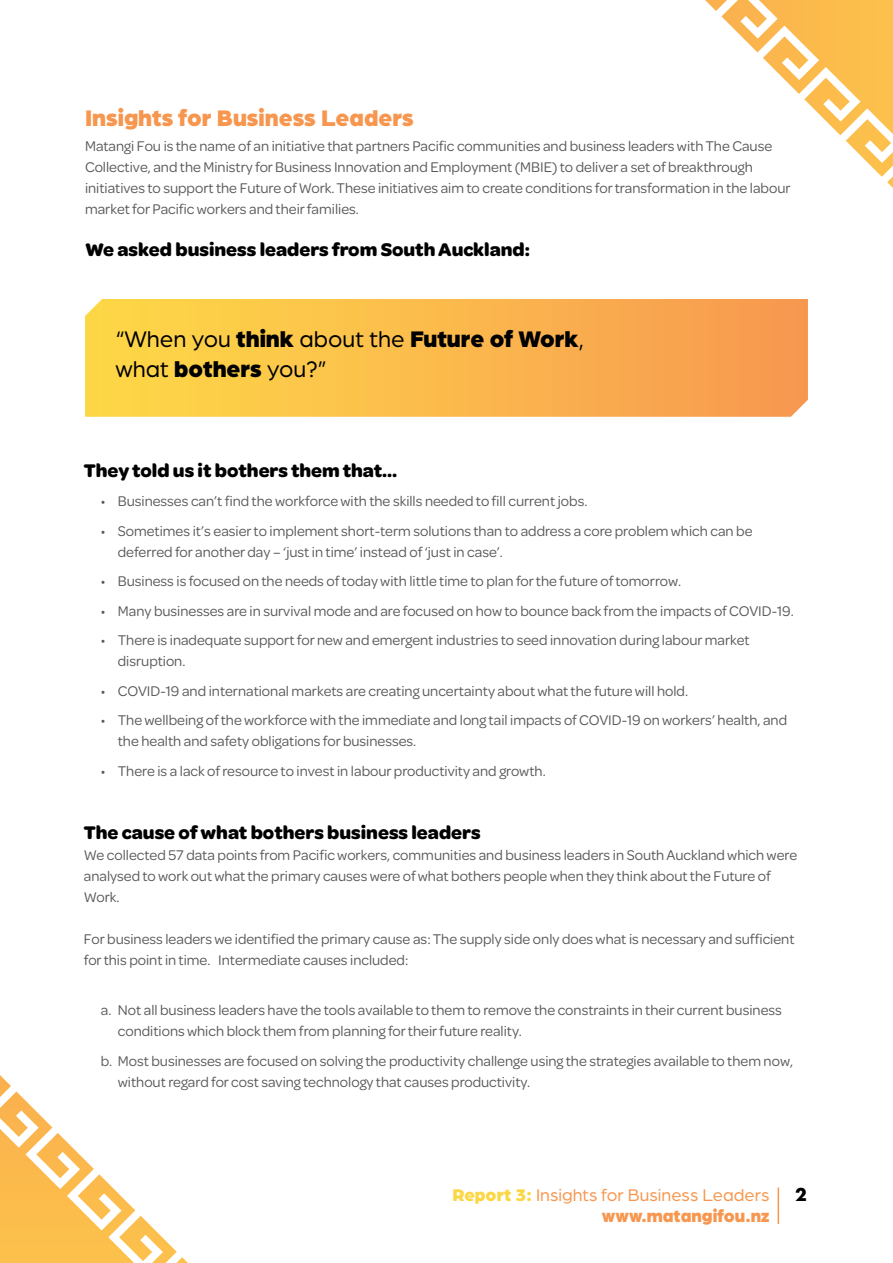
<style>
.page{position:relative;width:893px;height:1263px;background:#fff}
.page>*{position:absolute;margin:0;border:0;box-sizing:border-box;transform-origin:0 0}
.Content{font:24px "Arboria";color:#000}
.New_Heading{font:900 24px "Arboria";color:#f7974f}
.sub-title_3{font:700 19.5px "Omnes";color:#000}
.Content-2{font:700 19.5px "Omnes";color:#000}
.t1{font:700 19.5px "Futura PT";color:#000}
.t2{font:18px "Arboria";color:#f7974f}
.t3{font:900 18px "Arboria";color:#f7974f}
.Content-3{font:15px/21px "Omnes";color:#57585a}
.s1{font-weight:900}
.s2{font-weight:900;color:#fcd745}
</style>
<div class="page">
<svg style="left:705px;top:0;width:188px;height:188px"></svg>
<svg style="left:0;top:1075px;width:188px;height:188px"></svg>
<hr style="left:778px;top:1187px;width:1px;height:37px;background:#f7974f">
<svg style="left:85px;top:299px;width:723px;height:118px;background:#fab94c"></svg>
<p class="New_Heading" style="left:85px;top:101px;width:330px">Insights for Business Leaders</p>
<p class="Content-3" style="left:85px;top:135px;width:707px">Matangi Fou is the name of an initiative that partners Pacific communities and business leaders with The Cause Collective, and the Ministry for Business Innovation and Employment (MBIE) to deliver a set of breakthrough initiatives to support the Future of Work. These initiatives aim to create conditions for transformation in the labour market for Pacific workers and their families.</p>
<p class="Content-2" style="left:85px;top:236px;width:446px">We asked business leaders from South Auckland:</p>
<p class="Content" style="left:116px;top:324px;width:470px">“When you <span class="s1">think</span> about the <span class="s1">Future of Work</span>,</p>
<p class="Content" style="left:116px;top:354px;width:213px">what <span class="s1">bothers</span> you?”</p>
<p class="sub-title_3" style="left:84px;top:456px;width:315px">They told us it bothers them that…</p>
<p class="Content-3" style="left:101px;top:490px;width:488px">• Businesses can’t find the workforce with the skills needed to fill current jobs.</p>
<p class="Content-3" style="left:118px;top:519px;width:636px;text-indent:-17px">• Sometimes it’s easier to implement short-term solutions than to address a core problem which can be deferred for another day – ‘just in time’ instead of ‘just in case’.</p>
<p class="Content-3" style="left:101px;top:570px;width:582px">• Business is focused on the needs of today with little time to plan for the future of tomorrow.</p>
<p class="Content-3" style="left:101px;top:599px;width:695px">• Many businesses are in survival mode and are focused on how to bounce back from the impacts of COVID-19.</p>
<p class="Content-3" style="left:118px;top:629px;width:633px;text-indent:-17px">• There is inadequate support for new and emergent industries to seed innovation during labour market disruption.</p>
<p class="Content-3" style="left:101px;top:679px;width:589px">• COVID-19 and international markets are creating uncertainty about what the future will hold.</p>
<p class="Content-3" style="left:118px;top:709px;width:671px;text-indent:-17px">• The wellbeing of the workforce with the immediate and long tail impacts of COVID-19 on workers’ health, and the health and safety obligations for businesses.</p>
<p class="Content-3" style="left:101px;top:759px;width:446px">• There is a lack of resource to invest in labour productivity and growth.</p>
<p class="sub-title_3" style="left:84px;top:818px;width:398px">The cause of what bothers business leaders</p>
<p class="Content-3" style="left:84px;top:843px;width:715px">We collected 57 data points from Pacific workers, communities and business leaders in South Auckland which were analysed to work out what the primary causes were of what bothers people when they think about the Future of<br>Work.</p>
<p class="Content-3" style="left:84px;top:927px;width:712px">For business leaders we identified the primary cause as: The supply side only does what is necessary and sufficient for this point in time. Intermediate causes included:</p>
<p class="Content-3" style="left:118px;top:999px;width:665px;text-indent:-17px">a. Not all business leaders have the tools available to them to remove the constraints in their current business conditions which block them from planning for their future reality.</p>
<p class="Content-3" style="left:118px;top:1049px;width:677px;text-indent:-17px">b. Most businesses are focused on solving the productivity challenge using the strategies available to them now, without regard for cost saving technology that causes productivity.</p>
<p class="t2" style="left:452px;top:1183px;width:318px"><span class="s2">Report 3:</span> Insights for Business Leaders</p>
<h2 class="t1" style="left:795px;top:1182px;width:13px">2</h2>
<p class="t3" style="left:602px;top:1203px;width:169px">www.matangifou.nz</p>
</div>
